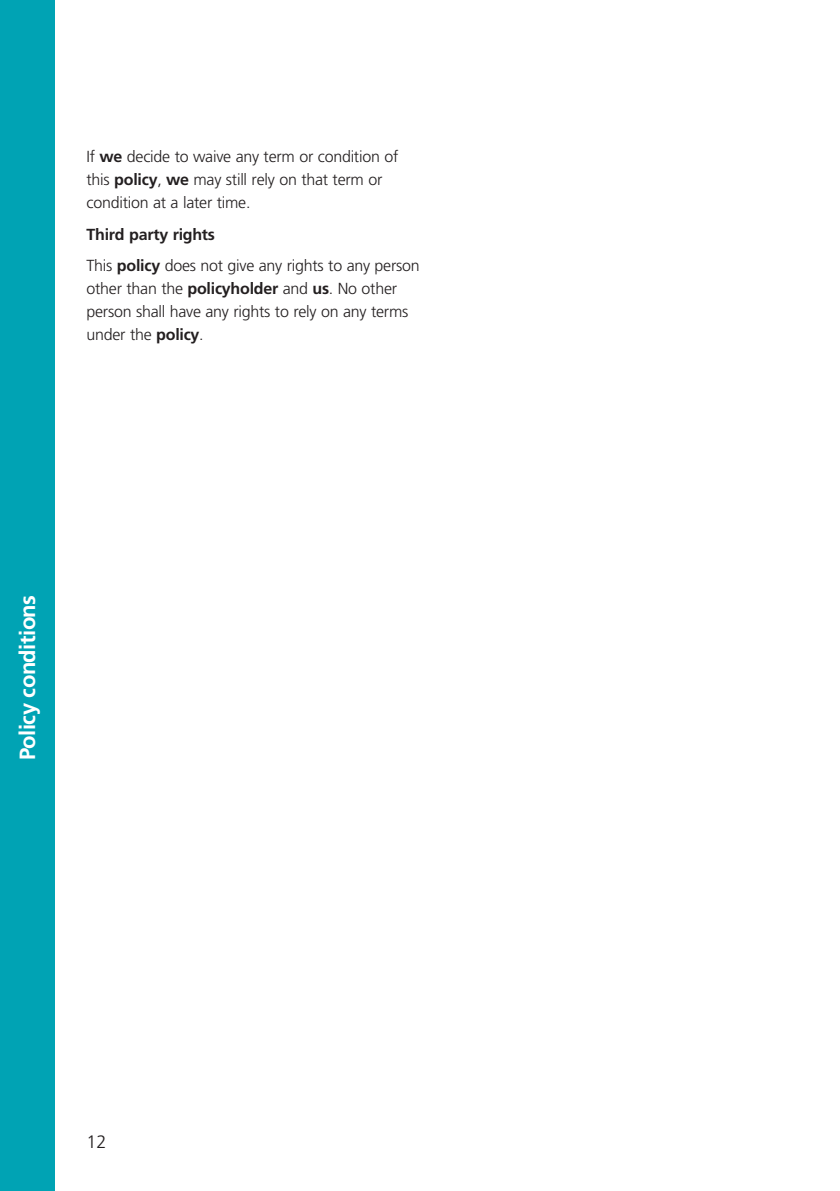
<style>
.page{position:relative;width:840px;height:1191px;background:#fff}
.page>*{position:absolute;margin:0;border:0;box-sizing:border-box;transform-origin:0 0}
.t1{font:700 22px "Frutiger LT Std";letter-spacing:-.025em;color:#fff}
.t2{font:300 18px "Frutiger LT Std";color:#231f20}
.t3{font:300 16px/23px "Frutiger LT Std";letter-spacing:-.015em;color:#231f20}
.s1{font-weight:700}
</style>
<div class="page">
<div style="left:0;top:0;width:55px;height:1191px;background:#00a3b4"></div>
<p class="t3" style="left:86px;top:145px;width:313px">If <span class="s1">we</span> decide to waive any term or condition of this <span class="s1">policy</span>, <span class="s1">we</span> may still rely on that term or condition at a later time.</p>
<p class="t3" style="left:86px;top:219px;width:334px;line-height:31.6px"><span class="s1">Third party rights<br></span>This <span class="s1">policy</span> does not give any rights to any person</p>
<p class="t3" style="left:86px;top:277px;width:323px">other than the <span class="s1">policyholder</span> and <span class="s1">us</span>. No other person shall have any rights to rely on any terms under the <span class="s1">policy</span>.</p>
<h1 class="t1" style="left:15px;top:760px;width:167px;rotate:-90deg">Policy conditions</h1>
<p class="t2" style="left:86px;top:1131px;width:22px">12</p>
</div>
